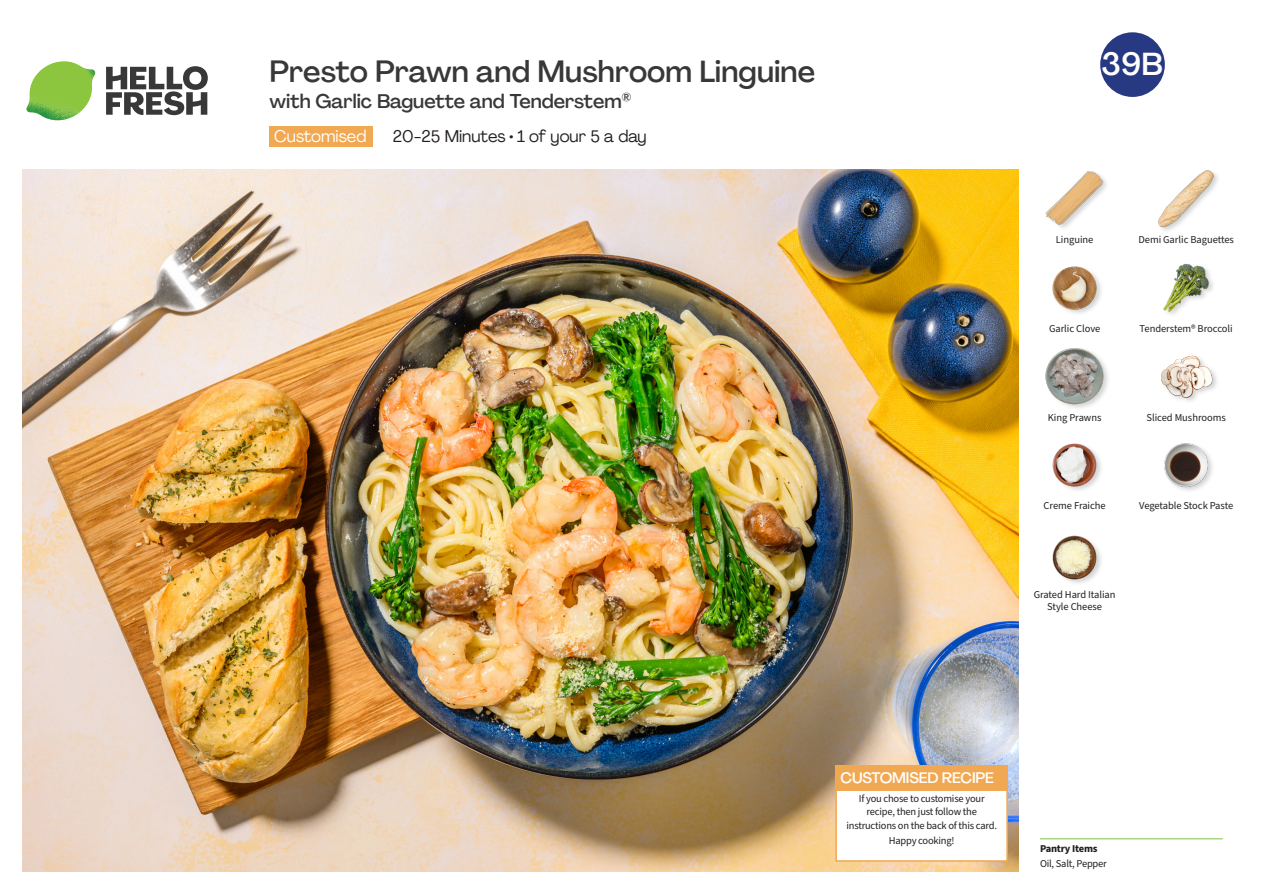
<style>
.page{position:relative;width:1263px;height:893px;background:#fff}
.page>*{position:absolute;margin:0;border:0;box-sizing:border-box;transform-origin:0 0}
.t1{font:500 31.5px "Agrandir";color:#fff}
._15_Titel_UK{font:500 30px "Agrandir";color:#383839}
._15_Titel_UK-2{font:500 19.5px "Agrandir";color:#383839}
._02_Box_Type{font:16.5px "Agrandir";color:#231f20}
._02_Box_Type-2{font:16.5px "Agrandir";color:#fff}
._15_Titel_Steps{font:500 15px "Agrandir";letter-spacing:-.01em;color:#fff}
._18_FRONT_ingredients_UK{font:10.5px/12px "Source Sans Pro";letter-spacing:-.005em;color:#231f20;text-align:center}
._14_Allergene_Text_7pt{font:10.5px/13px "Source Sans Pro";letter-spacing:-.02em;color:#231f20;text-align:center}
._14_Allergene_Text_7pt-2{font:700 10.5px "Source Sans Pro";letter-spacing:-.02em;color:#231f20}
</style>
<div class="page">
<svg style="left:106px;top:66px;width:102px;height:49px"></svg>
<img style="left:26px;top:61px;width:69px;height:59px">
<img style="left:22px;top:170px;width:997px;height:702px">
<hr style="left:1040px;top:838px;width:183px;height:1px;background:#81c340">
<div style="left:270px;top:126px;width:103px;height:21px;background:#f1a852"></div>
<div style="left:835px;top:770px;width:173px;height:92px;background:#fff;border:2px solid #f1a852"></div>
<div style="left:835px;top:765px;width:173px;height:25px;background:#f1a852"></div>
<img style="left:1052px;top:535px;width:49px;height:48px">
<div style="left:1045px;top:347px;width:65px;height:64px;background:#231f20;opacity:.2"></div>
<img style="left:1046px;top:347px;width:57px;height:58px">
<img style="left:1052px;top:443px;width:49px;height:47px">
<img style="left:1164px;top:443px;width:49px;height:48px">
<div style="left:1160px;top:354px;width:60px;height:51px;background:#231f20;opacity:.2"></div>
<img style="left:1160px;top:354px;width:55px;height:51px">
<img style="left:1046px;top:171px;width:57px;height:57px">
<img style="left:1052px;top:266px;width:49px;height:48px">
<img style="left:1163px;top:263px;width:50px;height:52px">
<div style="left:1158px;top:169px;width:63px;height:65px;background:#231f20;opacity:.2"></div>
<img style="left:1158px;top:170px;width:57px;height:58px">
<svg style="left:1100px;top:32px;width:65px;height:65px"></svg>
<p class="_15_Titel_UK" style="left:270px;top:53px;width:547px">Presto Prawn and Mushroom Linguine</p>
<p class="_15_Titel_UK-2" style="left:270px;top:89px;width:363px">with Garlic Baguette and Tenderstem<sup>®</sup></p>
<p class="_02_Box_Type-2" style="left:274px;top:126px;width:94px">Customised</p>
<p class="_02_Box_Type" style="left:393px;top:126px;width:255px">20-25 Minutes • 1 of your 5 a day</p>
<p class="t1" style="left:1101px;top:45px;width:63px">39B</p>
<p class="_18_FRONT_ingredients_UK" style="left:1056px;top:234px;width:39px">Linguine</p>
<p class="_18_FRONT_ingredients_UK" style="left:1138px;top:234px;width:97px">Demi Garlic Baguettes</p>
<p class="_18_FRONT_ingredients_UK" style="left:1049px;top:323px;width:53px">Garlic Clove</p>
<p class="_18_FRONT_ingredients_UK" style="left:1140px;top:323px;width:95px">Tenderstem® Broccoli</p>
<p class="_18_FRONT_ingredients_UK" style="left:1048px;top:411px;width:55px">King Prawns</p>
<p class="_18_FRONT_ingredients_UK" style="left:1146px;top:411px;width:81px">Sliced Mushrooms</p>
<p class="_18_FRONT_ingredients_UK" style="left:1044px;top:500px;width:64px">Creme Fraiche</p>
<p class="_18_FRONT_ingredients_UK" style="left:1139px;top:500px;width:96px">Vegetable Stock Paste</p>
<p class="_18_FRONT_ingredients_UK" style="left:1034px;top:589px;width:83px">Grated Hard Italian<br>Style Cheese</p>
<p class="_15_Titel_Steps" style="left:841px;top:768px;width:155px">CUSTOMISED RECIPE</p>
<p class="_14_Allergene_Text_7pt" style="left:846px;top:793px;width:152px">If you chose to customise your recipe, then just follow the instructions on the back of this card.</p>
<p class="_14_Allergene_Text_7pt" style="left:889px;top:835px;width:67px">Happy cooking!</p>
<p class="_14_Allergene_Text_7pt-2" style="left:1040px;top:842px;width:59px">Pantry Items</p>
<p class="_14_Allergene_Text_7pt" style="left:1040px;top:857px;width:68px">Oil, Salt, Pepper</p>
</div>
